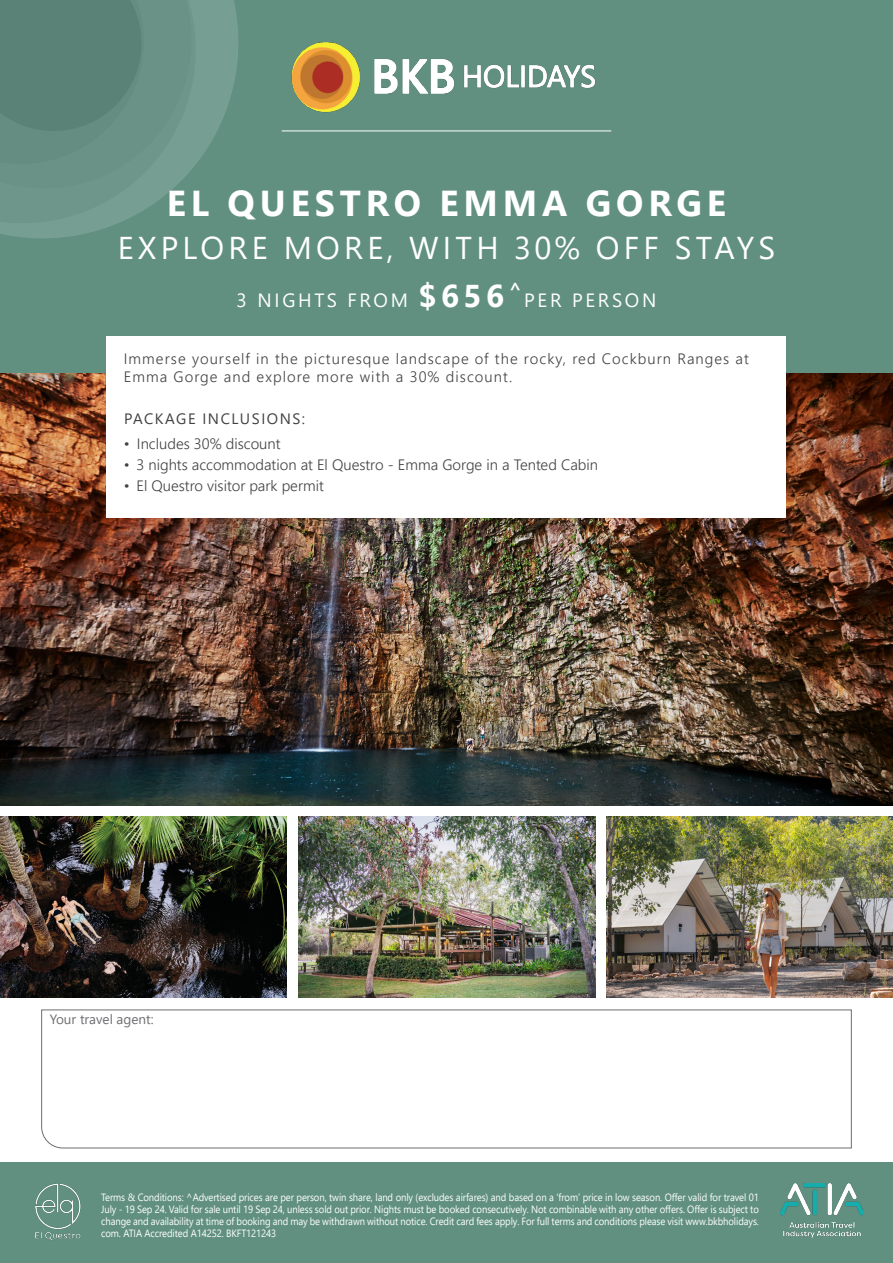
<style>
.page{position:relative;width:893px;height:1263px;background:#fff}
.page>*{position:absolute;margin:0;border:0;box-sizing:border-box;transform-origin:0 0}
.t1{font:700 36px "Segoe UI";letter-spacing:.135em;color:#fff}
.t2{font:31.5px "Segoe UI";letter-spacing:.135em;color:#fff}
.t3{font:19.2px "Segoe UI";letter-spacing:.14em;color:#fff}
.t4{font:300 15px/18px "Segoe UI";letter-spacing:.055em;color:#414042}
.t5{font:300 15px "Segoe UI";color:#414042}
.t6{font:15px "Segoe UI";letter-spacing:.105em;color:#414042}
.t7{font:13.5px "Segoe UI";color:#6d6e71}
.t8{font:10.5px/12px "Segoe UI";letter-spacing:-.01em;color:#fff;text-align:justify;scale:.9 1}
.s1{font-weight:700;font-size:31.5px}
</style>
<div class="page">
<div style="left:0;top:1163px;width:893px;height:100px;background:#619081"></div>
<img style="left:0;top:373px;width:893px;height:433px">
<svg style="left:41px;top:1009px;width:811px;height:139px"></svg>
<div style="left:0;top:0;width:893px;height:373px;background:#619081"></div>
<svg style="left:220px;top:0;width:18px;height:124px;fill:#779e92"></svg>
<svg style="left:0;top:0;width:220px;height:238px;fill:#6f968a"></svg>
<svg style="left:0;top:0;width:213px;height:210px"></svg>
<img style="left:291px;top:42px;width:305px;height:71px">
<hr style="left:282px;top:131px;width:329px;height:1px;background:#fff">
<img style="left:781px;top:1183px;width:83px;height:55px">
<img style="left:0;top:816px;width:286px;height:181px">
<img style="left:298px;top:816px;width:298px;height:181px">
<img style="left:606px;top:816px;width:287px;height:181px">
<div style="left:107px;top:336px;width:679px;height:181px;background:#fff"></div>
<img style="left:35px;top:1183px;width:46px;height:57px">
<h1 class="t1" style="left:167px;top:169px;width:561px">EL QUESTRO EMMA GORGE</h1>
<h2 class="t2" style="left:118px;top:218px;width:659px">EXPLORE MORE, WITH 30% OFF STAYS</h2>
<h3 class="t3" style="left:237px;top:282px;width:421px">3 NIGHTS FROM <span class="s1">$656</span><sup>^</sup>PER PERSON</h3>
<h3 class="t4" style="left:124px;top:348px;width:627px">Immerse yourself in the picturesque landscape of the rocky, red Cockburn Ranges at<br>Emma Gorge and explore more with a 30% discount.</h3>
<h3 class="t6" style="left:124px;top:404px;width:182px">PACKAGE INCLUSIONS:</h3>
<h3 class="t5" style="left:124px;top:430px;width:158px">• Includes 30% discount</h3>
<h3 class="t5" style="left:124px;top:451px;width:476px">• 3 nights accommodation at El Questro - Emma Gorge in a Tented Cabin</h3>
<h3 class="t5" style="left:124px;top:472px;width:201px">• El Questro visitor park permit</h3>
<p class="t7" style="left:50px;top:1007px;width:105px">Your travel agent:</p>
<p class="t8" style="left:101px;top:1190px;width:732px">Terms &amp; Conditions: ^Advertised prices are per person, twin share, land only (excludes airfares) and based on a ‘from’ price in low season. Offer valid for travel 01<br>July - 19 Sep 24. Valid for sale until 19 Sep 24, unless sold out prior. Nights must be booked consecutively. Not combinable with any other offers. Offer is subject to change and availability at time of booking and may be withdrawn without notice. Credit card fees apply. For full terms and conditions please visit www.bkbholidays. com. ATIA Accredited A14252. BKFT121243</p>
</div>
